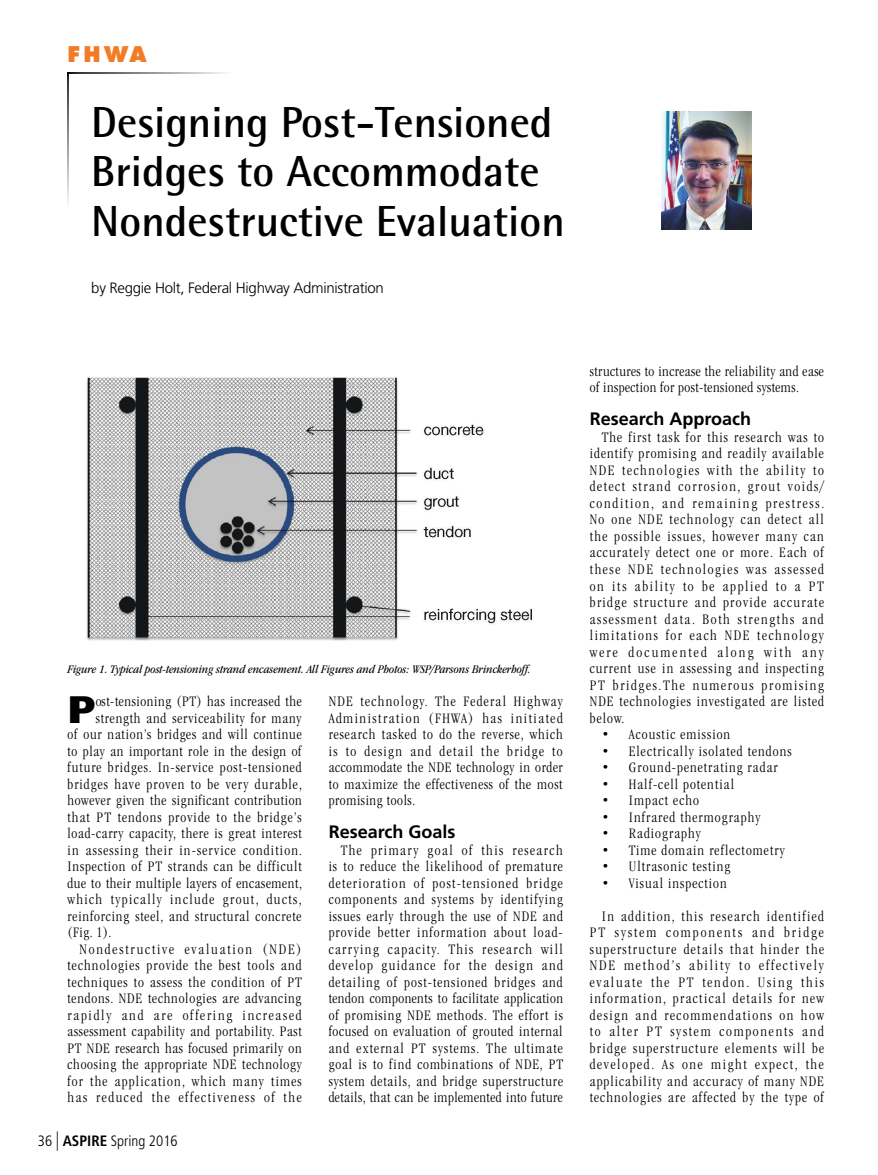
<style>
.page{position:relative;width:878px;height:1175px;background:#fff}
.page>*{position:absolute;margin:0;border:0;box-sizing:border-box;transform-origin:0 0}
.t1{font:700 43.5px/49.5px "Rotis Semi Sans Std";color:#000}
.t2{font:800 39.15px "Gill Sans Std";color:#000}
.t3{font:800 21px "Futura Std";color:#f37b26}
.t4{font:700 18px "Frutiger LT Std";color:#000}
.t5{font:300 condensed 15px/16.5px "ITC Garamond Std";letter-spacing:.06em;color:#000;text-align:justify}
.t6{font:300 condensed 15px "ITC Garamond Std";letter-spacing:.04em;color:#000}
.t7{font:300 condensed 15px/16.5px "ITC Garamond Std";letter-spacing:.03em;color:#000}
.t8{font:300 15px "Frutiger LT Std";letter-spacing:-.02em;color:#000}
.t9{font:300 condensed 15px "ITC Garamond Std";letter-spacing:.095em;color:#000}
.t10{font:300 condensed 15px "ITC Garamond Std";letter-spacing:.08em;color:#000}
.t11{font:300 condensed 15px "ITC Garamond Std";letter-spacing:.1em;color:#000}
.t12{font:300 condensed 15px "ITC Garamond Std";letter-spacing:.115em;color:#000}
.t13{font:300 condensed 15px "ITC Garamond Std";letter-spacing:.12em;color:#000}
.t14{font:300 condensed 15px "Frutiger LT Std";color:#000}
.t15{font:italic condensed 12px "ITC Garamond Std";color:#000}
.s1{font-size:19.5px}
.s2{font-weight:700}
</style>
<div class="page">
<img style="left:68px;top:74px;width:1px;height:129px">
<img style="left:68px;top:72px;width:158px;height:2px">
<img style="left:662px;top:112px;width:90px;height:117px">
<img style="left:86px;top:377px;width:446px;height:264px">
<p class="t3" style="left:68px;top:45px;width:81px">FHWA</p>
<p class="t1" style="left:91px;top:101px;width:475px">Designing Post-Tensioned<br>Bridges to Accommodate<br>Nondestructive Evaluation</p>
<p class="t8" style="left:91px;top:282px;width:294px">by Reggie Holt, Federal Highway Administration</p>
<p class="t15" style="left:67px;top:664px;width:465px">Figure 1. Typical post-tensioning strand encasement. All Figures and Photos: WSP/Parsons Brinckerhoff.</p>
<p class="t2" style="left:68px;top:696px;width:29px">P</p>
<p class="t6" style="left:96px;top:695px;width:207px">ost-tensioning (PT) has increased the</p>
<p class="t5" style="left:96px;top:710px;width:207px">strength and serviceability for many</p>
<p class="t5" style="left:67px;top:727px;width:236px">of our nation’s bridges and will continue</p>
<p class="t6" style="left:67px;top:745px;width:235px">to play an important role in the design of</p>
<p class="t5" style="left:67px;top:760px;width:236px">future bridges. In-service post-tensioned</p>
<p class="t5" style="left:67px;top:776px;width:236px">bridges have proven to be very durable,</p>
<p class="t6" style="left:67px;top:794px;width:236px">however given the significant contribution</p>
<p class="t5" style="left:67px;top:809px;width:236px">that PT tendons provide to the bridge’s</p>
<p class="t5" style="left:67px;top:826px;width:236px">load-carry capacity, there is great interest</p>
<p class="t5" style="left:67px;top:842px;width:236px">in assessing their in-service condition.</p>
<p class="t5" style="left:67px;top:859px;width:236px">Inspection of PT strands can be difficult</p>
<p class="t6" style="left:67px;top:877px;width:236px">due to their multiple layers of encasement,</p>
<p class="t9" style="left:67px;top:893px;width:236px">which typically include grout, ducts,</p>
<p class="t5" style="left:67px;top:908px;width:235px">reinforcing steel, and structural concrete</p>
<p class="t5" style="left:67px;top:925px;width:45px">(Fig. 1).</p>
<p class="t13" style="left:79px;top:943px;width:223px">Nondestructive evaluation (NDE)</p>
<p class="t5" style="left:67px;top:958px;width:235px">technologies provide the best tools and</p>
<p class="t5" style="left:67px;top:974px;width:236px">techniques to assess the condition of PT</p>
<p class="t5" style="left:67px;top:991px;width:235px">tendons. NDE technologies are advancing</p>
<p class="t12" style="left:67px;top:1009px;width:236px">rapidly and are offering increased</p>
<p class="t5" style="left:67px;top:1024px;width:236px">assessment capability and portability. Past</p>
<p class="t6" style="left:67px;top:1042px;width:236px">PT NDE research has focused primarily on</p>
<p class="t5" style="left:67px;top:1057px;width:236px">choosing the appropriate NDE technology</p>
<p class="t10" style="left:67px;top:1075px;width:236px">for the application, which many times</p>
<p class="t11" style="left:67px;top:1091px;width:236px">has reduced the effectiveness of the</p>
<p class="t14" style="left:38px;top:1134px;width:141px">36 <span class="s1">|</span> <span class="s2">ASPIRE</span> Spring 2016</p>
<p class="t5" style="left:328px;top:694px;width:236px">NDE technology. The Federal Highway Administration (FHWA) has initiated research tasked to do the reverse, which is to design and detail the bridge to accommodate the NDE technology in order to maximize the effectiveness of the most promising tools.</p>
<p class="t4" style="left:328px;top:824px;width:128px">Research Goals</p>
<p class="t5" style="left:328px;top:842px;width:236px;text-indent:12px">The primary goal of this research is to reduce the likelihood of premature deterioration of post-tensioned bridge components and systems by identifying issues early through the use of NDE and provide better information about load&shy;carrying capacity. This research will develop guidance for the design and detailing of post-tensioned bridges and tendon components to facilitate application of promising NDE methods. The effort is focused on evaluation of grouted internal and external PT systems. The ultimate goal is to find combinations of NDE, PT system details, and bridge superstructure details, that can be implemented into future</p>
<p class="t7" style="left:590px;top:364px;width:235px">structures to increase the reliability and ease of inspection for post-tensioned systems.</p>
<p class="t4" style="left:590px;top:412px;width:163px">Research Approach</p>
<p class="t5" style="left:590px;top:430px;width:236px;text-indent:12px">The first task for this research was to identify promising and readily available NDE technologies with the ability to detect strand corrosion, grout voids/ condition, and remaining prestress.<br>No one NDE technology can detect all the possible issues, however many can accurately detect one or more. Each of these NDE technologies was assessed on its ability to be applied to a PT bridge structure and provide accurate assessment data. Both strengths and limitations for each NDE technology were documented along with any current use in assessing and inspecting PT bridges.The numerous promising NDE technologies investigated are listed below.</p>
<p class="t5" style="left:602px;top:727px;width:130px">• Acoustic emission</p>
<p class="t5" style="left:602px;top:743px;width:191px">• Electrically isolated tendons</p>
<p class="t5" style="left:602px;top:760px;width:177px">• Ground-penetrating radar</p>
<p class="t5" style="left:602px;top:776px;width:134px">• Half-cell potential</p>
<p class="t5" style="left:602px;top:793px;width:99px">• Impact echo</p>
<p class="t5" style="left:602px;top:809px;width:160px">• Infrared thermography</p>
<p class="t5" style="left:602px;top:826px;width:100px">• Radiography</p>
<p class="t5" style="left:602px;top:842px;width:185px">• Time domain reflectometry</p>
<p class="t5" style="left:602px;top:859px;width:130px">• Ultrasonic testing</p>
<p class="t5" style="left:602px;top:875px;width:126px">• Visual inspection</p>
<p class="t5" style="left:590px;top:908px;width:236px;text-indent:12px">In addition, this research identified PT system components and bridge superstructure details that hinder the NDE method’s ability to effectively evaluate the PT tendon. Using this information, practical details for new design and recommendations on how to alter PT system components and bridge superstructure elements will be developed. As one might expect, the applicability and accuracy of many NDE technologies are affected by the type of</p>
</div>
